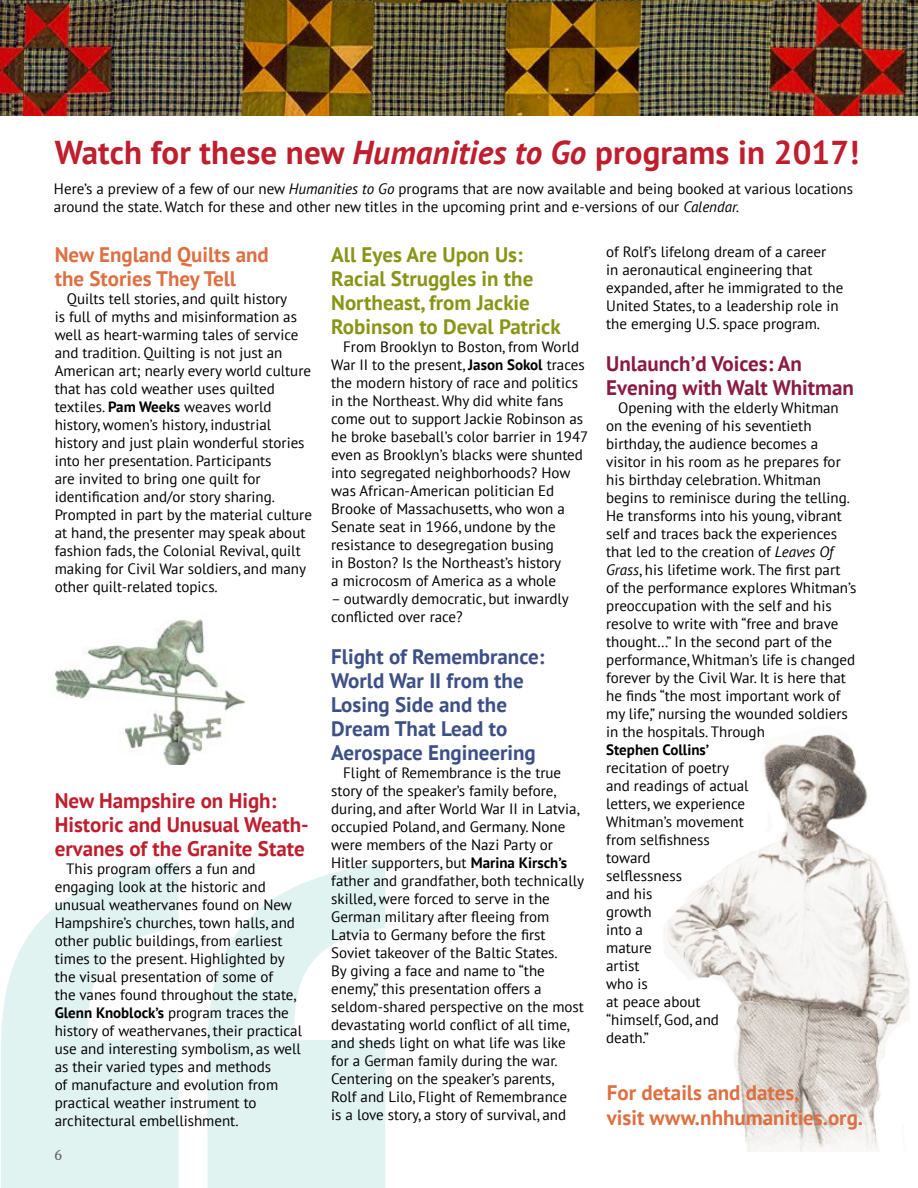
<style>
.page{position:relative;width:918px;height:1188px;background:#fff}
.page>*{position:absolute;margin:0;border:0;box-sizing:border-box;transform-origin:0 0}
.t1{font:700 33px "PT Sans";letter-spacing:.005em;color:#be1e2d}
.t2{font:700 21px/24px "PT Sans";color:#3d4f87}
.t3{font:700 21px/24px "PT Sans";color:#dd7043}
.t4{font:700 21px/24px "PT Sans";color:#899517}
.t5{font:700 21px/24px "PT Sans";color:#be1e2d}
.t6{font:700 21px/24px "PT Sans";color:#8a1a42}
.t7{font:15px/18px "PT Sans";color:#000}
.t8{font:700 15px "PT Sans";color:#000}
.t9{font:12.75px "Merriweather";color:#636466}
.s1{font-style:italic}
.s2{font-weight:700}
</style>
<div class="page">
<svg style="left:1px;top:862px;width:178px;height:326px;fill:#e1f3f1"></svg>
<svg style="left:208px;top:862px;width:177px;height:326px;fill:#e1f3f1"></svg>
<img style="left:667px;top:734px;width:243px;height:418px">
<img style="left:0;top:0;width:918px;height:116px">
<img style="left:55px;top:619px;width:190px;height:146px">
<h1 class="t1" style="left:55px;top:130px;width:806px">Watch for these new <span class="s1">Humanities to Go</span> programs in 2017!</h1>
<p class="t7" style="left:54px;top:179px;width:801px">Here’s a preview of a few of our new <span class="s1">Humanities to Go</span> programs that are now available and being booked at various locations around the state. Watch for these and other new titles in the upcoming print and e-versions of our <span class="s1">Calendar.</span></p>
<h2 class="t3" style="left:55px;top:243px;width:216px">New England Quilts and the Stories They Tell</h2>
<p class="t7" style="left:55px;top:290px;width:259px;text-indent:12px">Quilts tell stories, and quilt history<br>is full of myths and misinformation as well as heart-warming tales of service and tradition. Quilting is not just an American art; nearly every world culture that has cold weather uses quilted textiles. <span class="s2">Pam Weeks</span> weaves world history, women’s history, industrial history and just plain wonderful stories into her presentation. Participants<br>are invited to bring one quilt for identification and/or story sharing.<br>Prompted in part by the material culture at hand, the presenter may speak about fashion fads, the Colonial Revival, quilt making for Civil War soldiers, and many other quilt-related topics.</p>
<h2 class="t4" style="left:331px;top:242px;width:231px">All Eyes Are Upon Us:<br>Racial Struggles in the<br>Northeast, from Jackie<br>Robinson to Deval Patrick</h2>
<p class="t7" style="left:331px;top:337px;width:259px;text-indent:12px">From Brooklyn to Boston, from World War II to the present, <span class="s2">Jason Sokol</span> traces the modern history of race and politics in the Northeast. Why did white fans come out to support Jackie Robinson as he broke baseball’s color barrier in 1947 even as Brooklyn’s blacks were shunted into segregated neighborhoods? How was African-American politician Ed Brooke of Massachusetts, who won a Senate seat in 1966, undone by the resistance to desegregation busing<br>in Boston? Is the Northeast’s history<br>a microcosm of America as a whole</p>
<p class="t7" style="left:331px;top:589px;width:239px">– outwardly democratic, but inwardly conflicted over race?</p>
<h2 class="t2" style="left:331px;top:644px;width:215px">Flight of Remembrance:<br>World War II from the<br>Losing Side and the<br>Dream That Lead to<br>Aerospace Engineering</h2>
<p class="t7" style="left:331px;top:763px;width:254px;text-indent:12px">Flight of Remembrance is the true story of the speaker’s family before, during, and after World War II in Latvia, occupied Poland, and Germany. None were members of the Nazi Party or Hitler supporters, but <span class="s2">Marina Kirsch’s </span>father and grandfather, both technically skilled, were forced to serve in the German military after fleeing from Latvia to Germany before the first Soviet takeover of the Baltic States.<br>By giving a face and name to “the enemy,” this presentation offers a seldom-shared perspective on the most devastating world conflict of all time, and sheds light on what life was like for a German family during the war.<br>Centering on the speaker’s parents,<br>Rolf and Lilo, Flight of Remembrance<br>is a love story, a story of survival, and</p>
<p class="t7" style="left:606px;top:243px;width:239px">of Rolf’s lifelong dream of a career<br>in aeronautical engineering that expanded, after he immigrated to the United States, to a leadership role in the emerging U.S. space program.</p>
<h2 class="t6" style="left:606px;top:352px;width:249px">Unlaunch’d Voices: An<br>Evening with Walt Whitman</h2>
<p class="t7" style="left:606px;top:399px;width:252px;text-indent:12px">Opening with the elderly Whitman on the evening of his seventieth birthday, the audience becomes a visitor in his room as he prepares for his birthday celebration. Whitman begins to reminisce during the telling.<br>He transforms into his young, vibrant self and traces back the experiences that led to the creation of <span class="s1">Leaves Of Grass</span>, his lifetime work. The first part of the performance explores Whitman’s preoccupation with the self and his resolve to write with “free and brave thought…” In the second part of the performance, Whitman’s life is changed forever by the Civil War. It is here that he finds “the most important work of my life,” nursing the wounded soldiers in the hospitals. Through</p>
<p class="t8" style="left:606px;top:740px;width:105px">Stephen Collins’</p>
<p class="t7" style="left:606px;top:759px;width:144px">recitation of poetry and readings of actual letters, we experience<br>Whitman’s movement from selfishness toward<br>selflessness<br>and his<br>growth<br>into a<br>mature<br>artist<br>who is<br>at peace about “himself, God, and death.”</p>
<h2 class="t5" style="left:55px;top:789px;width:255px">New Hampshire on High:<br>Historic and Unusual Weath&shy;ervanes of the Granite State</h2>
<p class="t7" style="left:55px;top:860px;width:249px;text-indent:12px">This program offers a fun and engaging look at the historic and unusual weathervanes found on New Hampshire’s churches, town halls, and other public buildings, from earliest times to the present. Highlighted by the visual presentation of some of<br>the vanes found throughout the state, <span class="s2">Glenn Knoblock’s</span> program traces the history of weathervanes, their practical use and interesting symbolism, as well as their varied types and methods<br>of manufacture and evolution from practical weather instrument to architectural embellishment.</p>
<h2 class="t3" style="left:607px;top:1080px;width:258px;line-height:25.2px">For details and dates,<br>visit www.nhhumanities.org.</h2>
<p class="t9" style="left:54px;top:1148px;width:10px">6</p>
</div>
